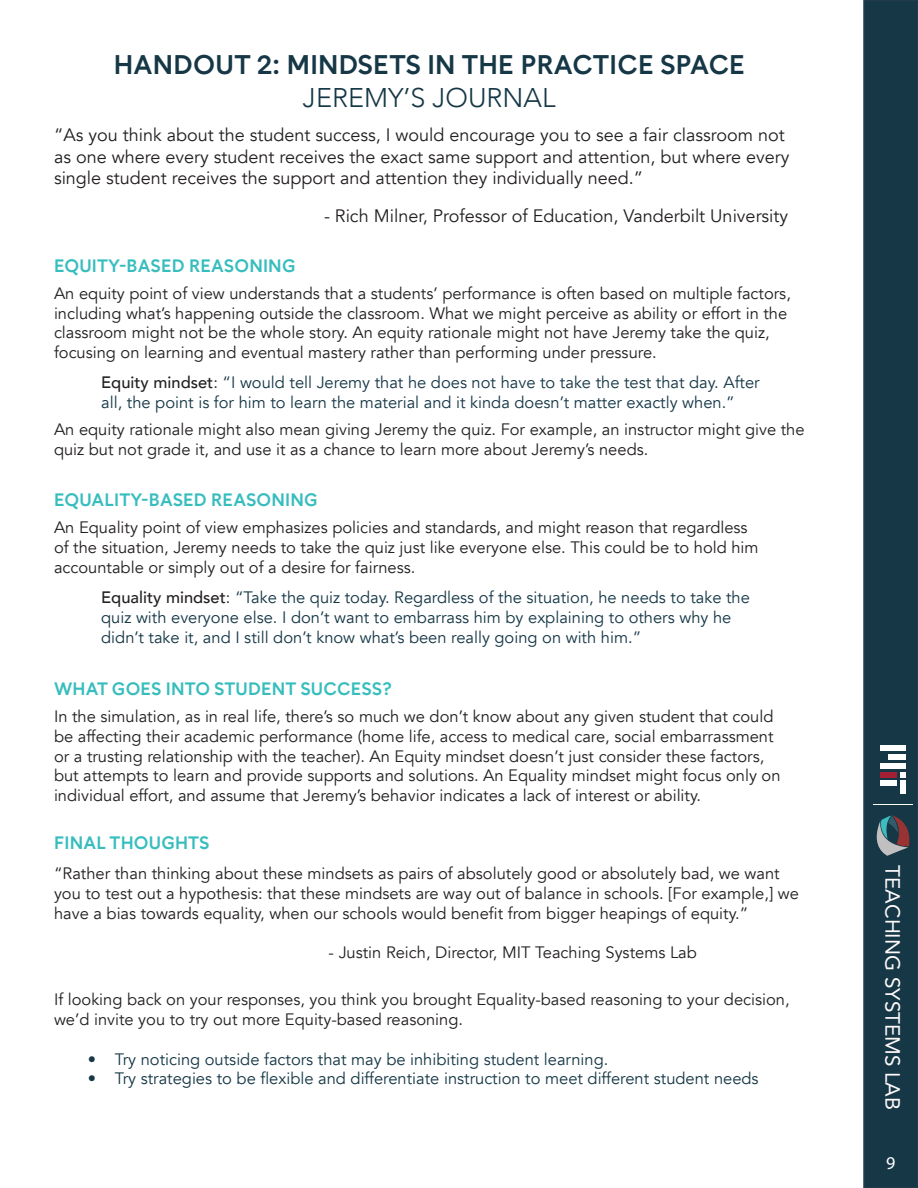
<style>
.page{position:relative;width:918px;height:1188px;background:#fff}
.page>*{position:absolute;margin:0;border:0;box-sizing:border-box;transform-origin:0 0}
.t1{font:600 27px/32.4px "Buenos Aires";letter-spacing:.01em;color:#153746;text-align:center}
.t2{font:20.7px "Avenir LT Std";color:#fffafa}
.t3{font:18px/21.6px "Avenir";color:#231f20}
.t4{font:600 18px "Buenos Aires";letter-spacing:.01em;color:#37bdbe}
.t5{font:18px "Myriad Pro";color:#fff}
.t6{font:16.5px/19.8px "Avenir";color:#231f20}
.t7{font:16.5px/19.8px "Avenir";color:#153746}
.s1{font-family:"Avenir";font-weight:300}
.s2{font-weight:500;color:#231f20}
.s3{color:#231f20}
</style>
<div class="page">
<div style="left:863px;top:0;width:55px;height:1188px;background:#153746;border:2px solid #273c52"></div>
<svg style="left:876px;top:816px;width:34px;height:40px"></svg>
<div style="left:901px;top:781px;width:5px;height:13px;background:#fff"></div>
<div style="left:889px;top:754px;width:17px;height:6px;background:#fff"></div>
<div style="left:880px;top:763px;width:26px;height:5px;background:#fff"></div>
<div style="left:880px;top:746px;width:26px;height:5px;background:#fff"></div>
<div style="left:880px;top:781px;width:17px;height:5px;background:#fff"></div>
<svg style="left:901px;top:772px;width:5px;height:5px"></svg>
<div style="left:880px;top:772px;width:17px;height:5px;background:#a31f34"></div>
<hr style="left:873px;top:804px;width:39px;height:1px;background:#fff">
<p class="t1" style="left:114px;top:46px;width:633px">HANDOUT 2: MINDSETS IN THE PRACTICE SPACE<br><span class="s1">JEREMY’S JOURNAL</span></p>
<p class="t3" style="left:54px;top:124px;width:737px">“As you think about the student success, I would encourage you to see a fair classroom not as one where every student receives the exact same support and attention, but where every single student receives the support and attention they individually need.”</p>
<p class="t3" style="left:324px;top:205px;width:466px">- Rich Milner, Professor of Education, Vanderbilt University</p>
<p class="t4" style="left:54px;top:250px;width:243px">EQUITY-BASED REASONING</p>
<p class="t6" style="left:54px;top:284px;width:738px">An equity point of view understands that a students’ performance is often based on multiple factors, including what’s happening outside the classroom. What we might perceive as ability or effort in the classroom might not be the whole story. An equity rationale might not have Jeremy take the quiz, focusing on learning and eventual mastery rather than performing under pressure.</p>
<p class="t7" style="left:101px;top:373px;width:660px"><span class="s2">Equity mindset</span><span class="s3">:</span> “I would tell Jeremy that he does not have to take the test that day. After all, the point is for him to learn the material and it kinda doesn’t matter exactly when.”</p>
<p class="t6" style="left:54px;top:420px;width:752px">An equity rationale might also mean giving Jeremy the quiz. For example, an instructor might give the quiz but not grade it, and use it as a chance to learn more about Jeremy’s needs.</p>
<p class="t4" style="left:54px;top:485px;width:265px">EQUALITY-BASED REASONING</p>
<p class="t6" style="left:54px;top:518px;width:706px">An Equality point of view emphasizes policies and standards, and might reason that regardless of the situation, Jeremy needs to take the quiz just like everyone else. This could be to hold him accountable or simply out of a desire for fairness.</p>
<p class="t7" style="left:101px;top:588px;width:650px"><span class="s2">Equality mindset</span><span class="s3">:</span> “Take the quiz today. Regardless of the situation, he needs to take the quiz with everyone else. I don’t want to embarrass him by explaining to others why he didn’t take it, and I still don’t know what’s been really going on with him.”</p>
<p class="t4" style="left:54px;top:674px;width:339px">WHAT GOES INTO STUDENT SUCCESS?</p>
<p class="t6" style="left:54px;top:707px;width:728px">In the simulation, as in real life, there’s so much we don’t know about any given student that could be affecting their academic performance (home life, access to medical care, social embarrassment or a trusting relationship with the teacher). An Equity mindset doesn’t just consider these factors, but attempts to learn and provide supports and solutions. An Equality mindset might focus only on individual effort, and assume that Jeremy’s behavior indicates a lack of interest or ability.</p>
<p class="t4" style="left:54px;top:828px;width:157px">FINAL THOUGHTS</p>
<p class="t6" style="left:54px;top:864px;width:747px">“Rather than thinking about these mindsets as pairs of absolutely good or absolutely bad, we want you to test out a hypothesis: that these mindsets are way out of balance in schools. [For example,] we have a bias towards equality, when our schools would benefit from bigger heapings of equity.”</p>
<p class="t6" style="left:329px;top:943px;width:370px">- Justin Reich, Director, MIT Teaching Systems Lab</p>
<p class="t6" style="left:54px;top:990px;width:737px">If looking back on your responses, you think you brought Equality-based reasoning to your decision, we’d invite you to try out more Equity-based reasoning.</p>
<p class="t7" style="left:88px;top:1049px;width:522px">• Try noticing outside factors that may be inhibiting student learning.</p>
<p class="t7" style="left:88px;top:1069px;width:672px">• Try strategies to be flexible and differentiate instruction to meet different student needs</p>
<p class="t2" style="left:905px;top:865px;width:246px;rotate:90deg">TEACHING SYSTEMS LAB</p>
<p class="t5" style="left:886px;top:1151px;width:11px">9</p>
</div>
